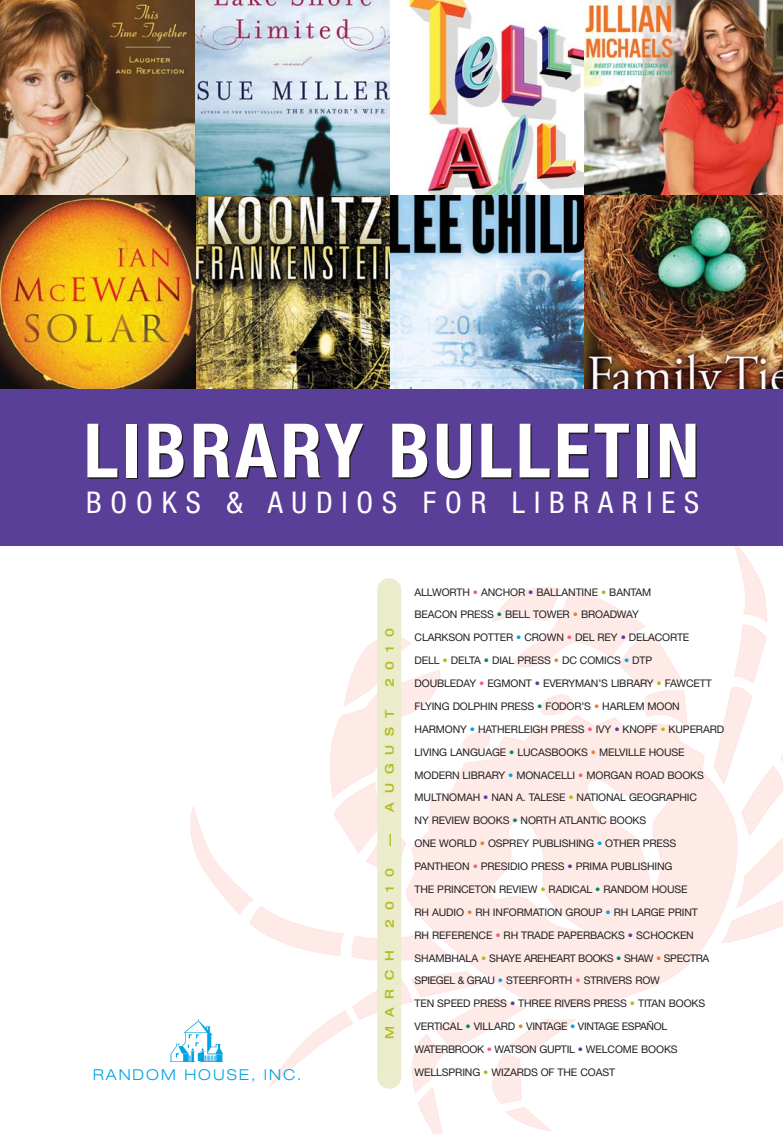
<style>
.page{position:relative;width:783px;height:1134px;background:#fff}
.page>*{position:absolute;margin:0;border:0;box-sizing:border-box;transform-origin:0 0}
.t1{font:700 condensed 75px "Helvetica Neue";letter-spacing:.045em;color:#fff}
.t2{font:condensed 30px "Helvetica Neue";letter-spacing:.295em;color:#fff}
.t3{font:300 expanded 15px "Helvetica Neue";letter-spacing:.135em;color:#00a4e4}
.t4{font:500 expanded 12px "Helvetica Neue";letter-spacing:.74em;color:#b2bb1d}
.t5{font:10.5px/22.8px "Helvetica Neue";letter-spacing:-.01em;color:#231f20}
.s1{color:#f16477}
.s2{color:#5a3f99}
.s3{color:#b2bb1d}
.s4{color:#008576}
.s5{color:#ef802d}
.s6{color:#00a4e4}
</style>
<div class="page">
<img style="left:170px;top:546px;width:613px;height:588px">
<img style="left:196px;top:196px;width:194px;height:194px">
<img style="left:0;top:0;width:196px;height:196px">
<img style="left:196px;top:0;width:194px;height:196px">
<img style="left:390px;top:0;width:194px;height:196px">
<img style="left:584px;top:0;width:199px;height:196px">
<div style="left:377px;top:578px;width:24px;height:511px;background:#eaeccc;border-radius:12px"></div>
<img style="left:171px;top:1020px;width:52px;height:42px">
<img style="left:0;top:196px;width:196px;height:194px">
<img style="left:390px;top:196px;width:194px;height:194px">
<img style="left:584px;top:196px;width:199px;height:194px">
<div style="left:0;top:390px;width:783px;height:156px;background:#5a3f99"></div>
<h1 class="t1" style="left:84px;top:424px;width:617px">LIBRARY BULLETIN</h1>
<h2 class="t2" style="left:86px;top:492px;width:615px">BOOKS &amp; AUDIOS FOR LIBRARIES</h2>
<h3 class="t3" style="left:93px;top:1069px;width:210px">RANDOM HOUSE, INC.</h3>
<p class="t4" style="left:385px;top:687px;width:61px;rotate:-90deg">2010</p>
<p class="t4" style="left:385px;top:846px;width:138px;rotate:-90deg">— AUGUST</p>
<p class="t4" style="left:385px;top:928px;width:61px;rotate:-90deg">2010</p>
<p class="t4" style="left:385px;top:1039px;width:90px;rotate:-90deg">MARCH</p>
<p class="t5" style="left:415px;top:581px;width:311px">ALLWORTH <span class="s1">•</span> ANCHOR <span class="s2">•</span> BALLANTINE <span class="s3">•</span> BANTAM<br>BEACON PRESS <span class="s4">•</span> BELL TOWER <span class="s5">•</span> BROADWAY<br>CLARKSON POTTER <span class="s6">•</span> CROWN <span class="s1">•</span> DEL REY <span class="s2">•</span> DELACORTE<br>DELL <span class="s3">•</span> DELTA <span class="s4">•</span> DIAL PRESS <span class="s5">•</span> DC COMICS <span class="s6">•</span> DTP<br>DOUBLEDAY <span class="s1">•</span> EGMONT <span class="s2">•</span> EVERYMAN’S LIBRARY <span class="s3">•</span> FAWCETT FLYING DOLPHIN PRESS <span class="s4">•</span> FODOR’S <span class="s5">•</span> HARLEM MOON HARMONY <span class="s6">•</span> HATHERLEIGH PRESS <span class="s1">•</span> IVY <span class="s2">•</span> KNOPF <span class="s3">•</span> KUPERARD LIVING LANGUAGE <span class="s4">•</span> LUCASBOOKS <span class="s5">•</span> MELVILLE HOUSE MODERN LIBRARY <span class="s6">•</span> MONACELLI <span class="s1">•</span> MORGAN ROAD BOOKS MULTNOMAH <span class="s2">•</span> NAN A. TALESE <span class="s3">•</span> NATIONAL GEOGRAPHIC<br>NY REVIEW BOOKS <span class="s4">•</span> NORTH ATLANTIC BOOKS<br>ONE WORLD <span class="s5">•</span> OSPREY PUBLISHING <span class="s6">•</span> OTHER PRESS PANTHEON <span class="s1">•</span> PRESIDIO PRESS <span class="s2">•</span> PRIMA PUBLISHING<br>THE PRINCETON REVIEW <span class="s3">•</span> RADICAL <span class="s4">•</span> RANDOM HOUSE<br>RH AUDIO <span class="s5">•</span> RH INFORMATION GROUP <span class="s6">•</span> RH LARGE PRINT<br>RH REFERENCE <span class="s1">•</span> RH TRADE PAPERBACKS <span class="s2">•</span> SCHOCKEN SHAMBHALA <span class="s3">•</span> SHAYE AREHEART BOOKS <span class="s4">•</span> SHAW <span class="s5">•</span> SPECTRA SPIEGEL &amp; GRAU <span class="s6">•</span> STEERFORTH <span class="s1">•</span> STRIVERS ROW<br>TEN SPEED PRESS <span class="s2">•</span> THREE RIVERS PRESS <span class="s3">•</span> TITAN BOOKS VERTICAL <span class="s4">•</span> VILLARD <span class="s5">•</span> VINTAGE <span class="s6">•</span> VINTAGE ESPAÑOL WATERBROOK <span class="s1">•</span> WATSON GUPTIL <span class="s2">•</span> WELCOME BOOKS WELLSPRING <span class="s3">•</span> WIZARDS OF THE COAST</p>
</div>
